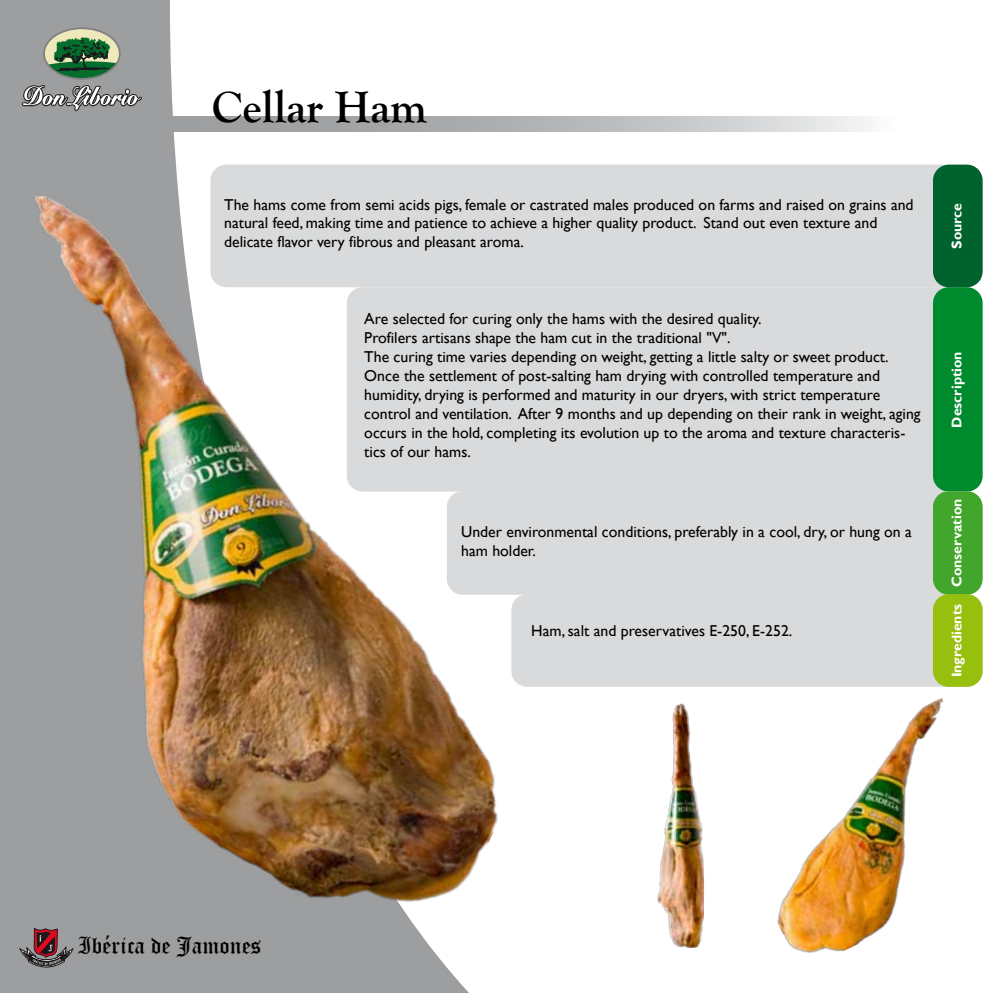
<style>
.page{position:relative;width:993px;height:993px;background:#fff}
.page>*{position:absolute;margin:0;border:0;box-sizing:border-box;transform-origin:0 0}
.t1{font:700 45.5px "Goudy Old Style T";color:#000}
.t2{font:23.1px "Old English Text";color:#000}
.t3{font:15.75px/18.9px "Gill Sans";color:#000}
.t4{font:700 14px "Gill Sans";color:#fff}
</style>
<div class="page">
<svg style="left:0;top:0;width:469px;height:992px"></svg>
<svg style="left:0;top:117px;width:866px;height:14px;background:#b2b3b5"></svg>
<div style="left:210px;top:165px;width:772px;height:122px;background:#d9dadb;border-radius:16px"></div>
<div style="left:346px;top:287px;width:636px;height:204px;background:#d9dadb;border-radius:16px"></div>
<div style="left:932px;top:287px;width:50px;height:204px;background:#008a2e;border-radius:16px"></div>
<div style="left:511px;top:594px;width:471px;height:92px;background:#d9dadb;border-radius:16px"></div>
<div style="left:446px;top:491px;width:536px;height:103px;background:#d9dadb;border-radius:16px"></div>
<div style="left:932px;top:491px;width:50px;height:103px;background:#41a62b;border-radius:16px"></div>
<div style="left:932px;top:594px;width:50px;height:92px;background:#97bf0d;border-radius:16px"></div>
<div style="left:932px;top:165px;width:50px;height:122px;background:#00632e;border-radius:16px"></div>
<svg style="left:44px;top:28px;width:76px;height:51px"></svg>
<svg style="left:21px;top:37px;width:122px;height:79px;background:#839287"></svg>
<svg style="left:19px;top:961px;width:54px;height:6px"></svg>
<img style="left:0;top:190px;width:659px;height:771px">
<img style="left:657px;top:703px;width:47px;height:244px">
<img style="left:777px;top:698px;width:167px;height:255px">
<h1 class="t1" style="left:212px;top:81px;width:217px">Cellar Ham</h1>
<p class="t3" style="left:224px;top:195px;width:690px">The hams come from semi acids pigs, female or castrated males produced on farms and raised on grains and natural feed, making time and patience to achieve a higher quality product. Stand out even texture and delicate flavor very fibrous and pleasant aroma.</p>
<p class="t3" style="left:364px;top:310px;width:557px">Are selected for curing only the hams with the desired quality.<br>Profilers artisans shape the ham cut in the traditional "V".<br>The curing time varies depending on weight, getting a little salty or sweet product.<br>Once the settlement of post-salting ham drying with controlled temperature and humidity, drying is performed and maturity in our dryers, with strict temperature control and ventilation. After 9 months and up depending on their rank in weight, aging occurs in the hold, completing its evolution up to the aroma and texture characteris&shy;tics of our hams.</p>
<p class="t3" style="left:461px;top:522px;width:452px">Under environmental conditions, preferably in a cool, dry, or hung on a ham holder.</p>
<p class="t3" style="left:531px;top:621px;width:262px">Ham, salt and preservatives E-250, E-252.</p>
<p class="t4" style="left:947px;top:249px;width:47px;rotate:-90deg">Source</p>
<p class="t4" style="left:947px;top:427px;width:78px;rotate:-90deg">Description</p>
<p class="t4" style="left:947px;top:587px;width:90px;rotate:-90deg">Conservation</p>
<p class="t4" style="left:947px;top:677px;width:75px;rotate:-90deg">Ingredients</p>
<h2 class="t2" style="left:77px;top:930px;width:185px">Ibérica de Jamones</h2>
</div>
